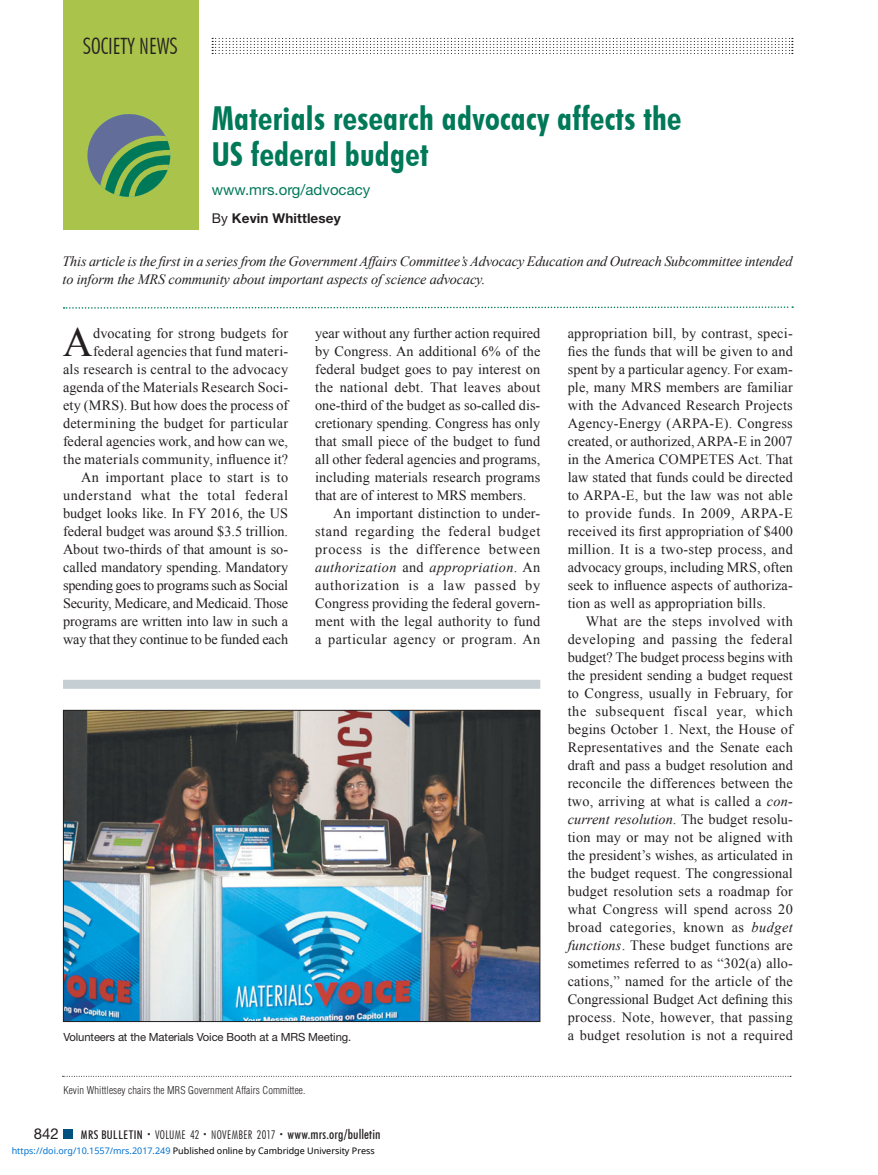
<style>
.page{position:relative;width:878px;height:1175px;background:#fff}
.page>*{position:absolute;margin:0;border:0;box-sizing:border-box;transform-origin:0 0}
.t1{font:41.4px "Times New Roman";color:#231f20}
.t2{font:700 condensed 33px/36px "Futura BT";letter-spacing:.01em;color:#007959}
.t3{font:300 condensed 22.5px "Futura BT";color:#231f20}
.t4{font:15px "Helvetica Neue LT Std";color:#007959}
.t5{font:15px "Helvetica Neue LT Std";color:#231f20}
.t6{font:14.25px/18px "Times New Roman";letter-spacing:.01em;color:#231f20;text-align:justify}
.t7{font:italic 14.25px/18px "Times New Roman";letter-spacing:-.015em;color:#231f20}
.t8{font:italic 14.25px "Times New Roman";letter-spacing:.025em;color:#231f20}
.t9{font:14.25px "Times New Roman";letter-spacing:.04em;color:#231f20}
.t10{font:14.25px "Times New Roman";letter-spacing:.05em;color:#231f20}
.t11{font:14.25px "Times New Roman";letter-spacing:.03em;color:#231f20}
.t12{font:14.25px "Times New Roman";letter-spacing:.055em;color:#231f20}
.t13{font:700 13.5px "Helvetica Neue LT Std";letter-spacing:.01em;color:#231f20}
.t14{font:300 condensed 12px "Futura BT";letter-spacing:.03em;color:#231f20}
.t15{font:11.25px "Helvetica Neue LT Std";letter-spacing:-.01em;color:#231f20}
.t16{font:300 condensed 10.5px "Helvetica LT Std";letter-spacing:.01em;color:#231f20}
.t17{font:9px "Noto Sans";color:#000}
.s1{font-weight:400}
.s2{font-style:normal}
.s3{font-weight:500}
.s4{font-size:7.5px}
.s5{font-weight:500;font-size:13.5px}
.s6{color:#0172cf}
.s7{font-style:italic}
</style>
<div class="page">
<div style="left:63px;top:0;width:135px;height:230px;background:#aac34b"></div>
<svg style="left:212px;top:38px;width:580px;height:16px"></svg>
<svg style="left:88px;top:114px;width:82px;height:83px"></svg>
<div style="left:63px;top:1130px;width:9px;height:8px;background:#005080"></div>
<img style="left:65px;top:712px;width:473px;height:308px">
<div style="left:63px;top:710px;width:477px;height:312px;border:1px solid #231f20"></div>
<svg style="left:62px;top:1076px;width:729px;height:1px"></svg>
<svg style="left:64px;top:306px;width:729px;height:3px"></svg>
<div style="left:63px;top:680px;width:477px;height:8px;background:#c4ced3"></div>
<h3 class="t3" style="left:83px;top:32px;width:96px">SOCIETY NEWS</h3>
<h2 class="t2" style="left:212px;top:100px;width:471px">Materials research advocacy affects the<br>US federal budget</h2>
<p class="t4" style="left:212px;top:184px;width:160px">www.mrs.org/advocacy</p>
<p class="t13" style="left:212px;top:214px;width:130px"><span class="s1">By</span> Kevin Whittlesey</p>
<p class="t7" style="left:63px;top:252px;width:731px">This article is the first in a series from the Government Affairs Committee’s Advocacy Education and Outreach Subcommittee intended to inform the MRS community about important aspects of science advocacy.</p>
<h1 class="t1" style="left:63px;top:319px;width:31px">A</h1>
<p class="t6" style="left:63px;top:324px;width:227px;text-align:right">dvocating for strong budgets for federal agencies that fund materi-<br>als research is central to the advocacy agenda of the Materials Research Soci&shy;ety (MRS). But how does the process of determining the budget for particular federal agencies work, and how can we, the materials community, influence it?<br>An important place to start is to understand what the total federal budget looks like. In FY 2016, the US federal budget was around $3.5 trillion.<br>About two-thirds of that amount is so&shy;called mandatory spending. Mandatory spending goes to programs such as Social Security, Medicare, and Medicaid. Those programs are written into law in such a way that they continue to be funded each</p>
<p class="t6" style="left:315px;top:324px;width:227px">year without any further action required</p>
<p class="t6" style="left:315px;top:342px;width:227px">by Congress. An additional 6% of the</p>
<p class="t6" style="left:315px;top:360px;width:227px">federal budget goes to pay interest on</p>
<p class="t6" style="left:315px;top:378px;width:227px">the national debt. That leaves about</p>
<p class="t6" style="left:315px;top:396px;width:227px">one-third of the budget as so-called dis-</p>
<p class="t6" style="left:315px;top:414px;width:227px">cretionary spending. Congress has only</p>
<p class="t6" style="left:315px;top:432px;width:227px">that small piece of the budget to fund</p>
<p class="t6" style="left:315px;top:450px;width:227px">all other federal agencies and programs,</p>
<p class="t6" style="left:315px;top:468px;width:227px">including materials research programs</p>
<p class="t6" style="left:315px;top:486px;width:212px">that are of interest to MRS members.</p>
<p class="t6" style="left:333px;top:504px;width:209px">An important distinction to under-</p>
<p class="t9" style="left:315px;top:523px;width:227px">stand regarding the federal budget</p>
<p class="t10" style="left:315px;top:541px;width:227px">process is the difference between</p>
<p class="t8" style="left:315px;top:559px;width:227px">authorization <span class="s2">and</span> appropriation<span class="s2">. An</span></p>
<p class="t12" style="left:315px;top:577px;width:227px">authorization is a law passed by</p>
<p class="t6" style="left:315px;top:594px;width:226px">Congress providing the federal govern-</p>
<p class="t6" style="left:315px;top:612px;width:227px">ment with the legal authority to fund</p>
<p class="t11" style="left:315px;top:631px;width:227px">a particular agency or program. An</p>
<p class="t15" style="left:63px;top:1032px;width:289px">Volunteers at the Materials Voice Booth at a MRS Meeting.</p>
<p class="t16" style="left:63px;top:1086px;width:243px">Kevin Whittlesey chairs the MRS Government Affairs Committee.</p>
<p class="t5" style="left:34px;top:1128px;width:27px">842</p>
<p class="t14" style="left:81px;top:1127px;width:301px"><span class="s3">MRS BULLETIN</span> <span class="s4">•</span> VOLUME 42 <span class="s4">•</span> NOVEMBER 2017 <span class="s4">•</span> <span class="s5">www.mrs.org/bulletin</span></p>
<p class="t17" style="left:12px;top:1143px;width:364px"><span class="s6">https://doi.org/10.1557/mrs.2017.249</span> Published online by Cambridge University Press</p>
<p class="t6" style="left:567px;top:324px;width:227px">appropriation bill, by contrast, speci&shy;fies the funds that will be given to and spent by a particular agency. For exam&shy;ple, many MRS members are familiar with the Advanced Research Projects Agency-Energy (ARPA-E). Congress created, or authorized, ARPA-E in 2007 in the America COMPETES Act. That law stated that funds could be directed to ARPA-E, but the law was not able to provide funds. In 2009, ARPA-E received its first appropriation of $400 million. It is a two-step process, and advocacy groups, including MRS, often seek to influence aspects of authoriza&shy;tion as well as appropriation bills.</p>
<p class="t6" style="left:567px;top:612px;width:227px;text-indent:18px">What are the steps involved with developing and passing the federal budget? The budget process begins with the president sending a budget request to Congress, usually in February, for the subsequent fiscal year, which begins October 1. Next, the House of Representatives and the Senate each draft and pass a budget resolution and reconcile the differences between the two, arriving at what is called a <span class="s7">con&shy;current resolution</span>. The budget resolu&shy;tion may or may not be aligned with the president’s wishes, as articulated in the budget request. The congressional budget resolution sets a roadmap for what Congress will spend across 20 broad categories, known as <span class="s7">budget functions</span>. These budget functions are sometimes referred to as “302(a) allo&shy;cations,” named for the article of the Congressional Budget Act defining this process. Note, however, that passing a budget resolution is not a required</p>
</div>
